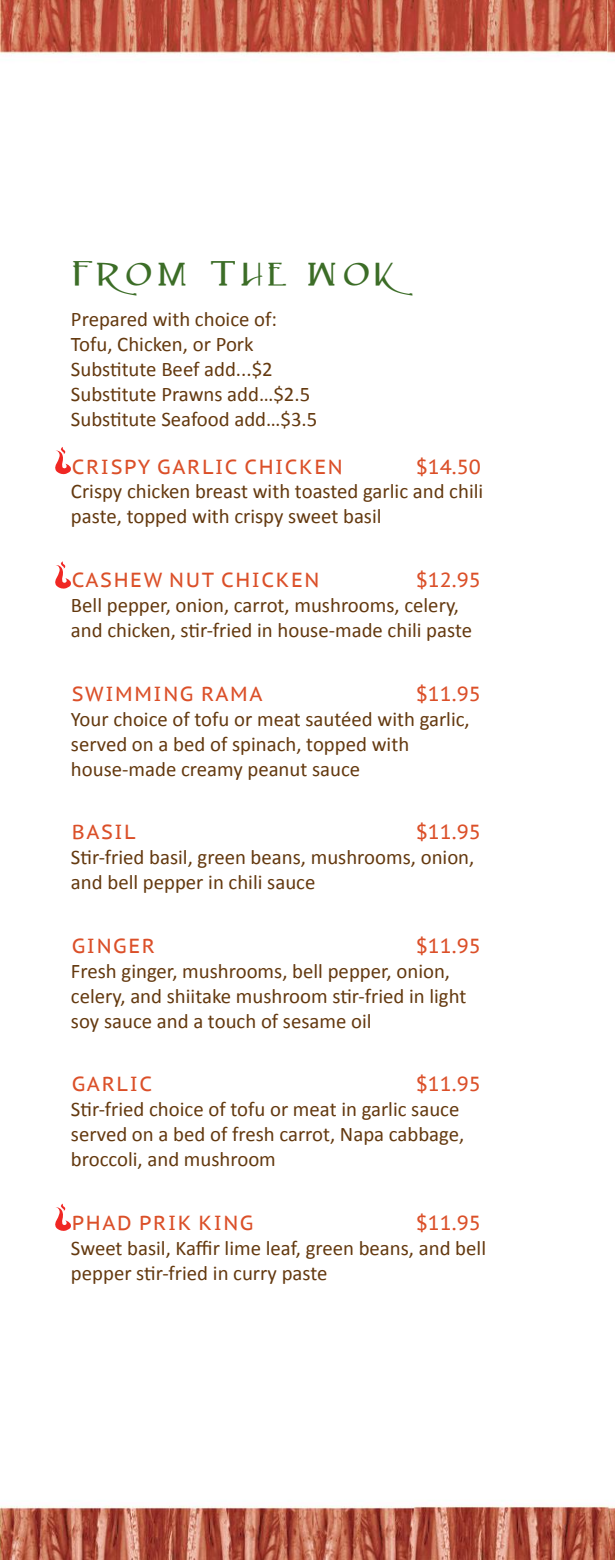
<style>
.page{position:relative;width:615px;height:1560px;background:#fff}
.page>*{position:absolute;margin:0;border:0;box-sizing:border-box;transform-origin:0 0}
.t1{font:35.52px "Caeldera";color:#3c6d27}
.t2{font:20.82px/24.8px "Calibri";color:#64390f}
.t3{font:20.3px "PT Sans Caption";letter-spacing:.08em;color:#db4f28}
</style>
<div class="page">
<img style="left:0;top:0;width:614px;height:55px">
<img style="left:608px;top:1506px;width:6px;height:53px">
<img style="left:0;top:1505px;width:608px;height:54px">
<svg style="left:55px;top:447px;width:16px;height:28px"></svg>
<svg style="left:55px;top:561px;width:16px;height:28px"></svg>
<svg style="left:55px;top:1203px;width:16px;height:28px"></svg>
<h1 class="t1" style="left:71px;top:260px;width:327px">FROM THE WOK</h1>
<p class="t2" style="left:71px;top:306px;width:248px">Prepared with choice of:<br>Tofu, Chicken, or Pork<br>Substitute Beef add...$2<br>Substitute Prawns add…$2.5<br>Substitute Seafood add…$3.5</p>
<p class="t3" style="left:72px;top:453px;width:272px">CRISPY GARLIC CHICKEN</p>
<p class="t3" style="left:415px;top:453px;width:67px">$14.50</p>
<p class="t2" style="left:71px;top:479px;width:413px">Crispy chicken breast with toasted garlic and chili paste, topped with crispy sweet basil</p>
<p class="t3" style="left:72px;top:567px;width:249px">CASHEW NUT CHICKEN</p>
<p class="t3" style="left:415px;top:567px;width:67px">$12.95</p>
<p class="t2" style="left:71px;top:593px;width:402px">Bell pepper, onion, carrot, mushrooms, celery, and chicken, stir-fried in house-made chili paste</p>
<p class="t3" style="left:72px;top:680px;width:192px">SWIMMING RAMA</p>
<p class="t3" style="left:415px;top:680px;width:67px">$11.95</p>
<p class="t2" style="left:71px;top:706px;width:400px">Your choice of tofu or meat sautéed with garlic, served on a bed of spinach, topped with house-made creamy peanut sauce</p>
<p class="t3" style="left:72px;top:819px;width:65px">BASIL</p>
<p class="t3" style="left:415px;top:819px;width:67px">$11.95</p>
<p class="t2" style="left:71px;top:845px;width:404px">Stir-fried basil, green beans, mushrooms, onion, and bell pepper in chili sauce</p>
<p class="t3" style="left:72px;top:932px;width:85px">GINGER</p>
<p class="t3" style="left:415px;top:932px;width:67px">$11.95</p>
<p class="t2" style="left:71px;top:958px;width:397px">Fresh ginger, mushrooms, bell pepper, onion, celery, and shiitake mushroom stir-fried in light soy sauce and a touch of sesame oil</p>
<p class="t3" style="left:72px;top:1071px;width:82px">GARLIC</p>
<p class="t3" style="left:415px;top:1071px;width:67px">$11.95</p>
<p class="t2" style="left:71px;top:1097px;width:394px">Stir-fried choice of tofu or meat in garlic sauce served on a bed of fresh carrot, Napa cabbage, broccoli, and mushroom</p>
<p class="t3" style="left:72px;top:1209px;width:183px">PHAD PRIK KING</p>
<p class="t3" style="left:415px;top:1209px;width:67px">$11.95</p>
<p class="t2" style="left:71px;top:1235px;width:416px">Sweet basil, Kaffir lime leaf, green beans, and bell pepper stir-fried in curry paste</p>
</div>
